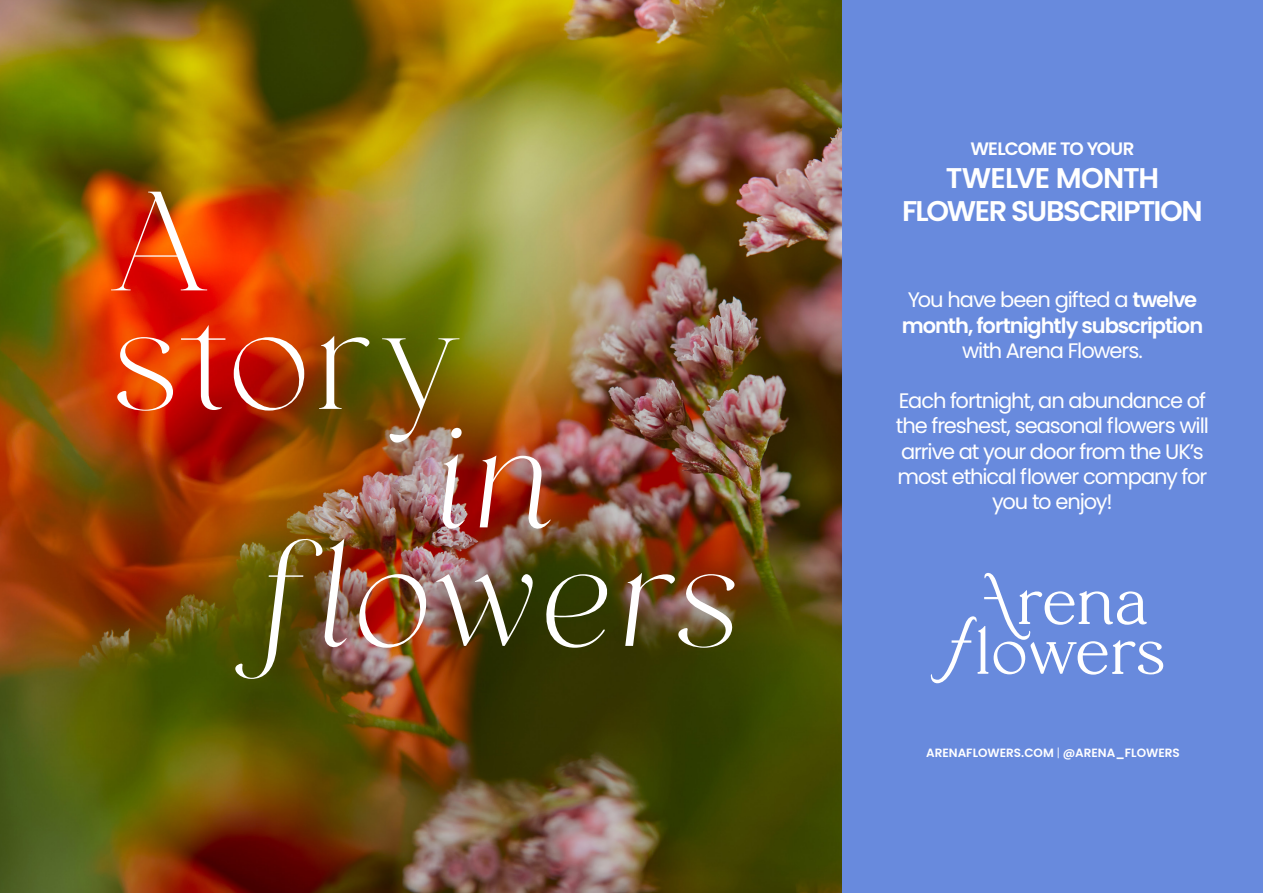
<style>
.page{position:relative;width:1263px;height:893px;background:#fff}
.page>*{position:absolute;margin:0;border:0;box-sizing:border-box;transform-origin:0 0}
.t1{font:italic 141px "HV Muse";letter-spacing:.035em;color:#fff}
.t2{font:141px "HV Muse";letter-spacing:.03em;color:#fff}
.t3{font:600 28.5px/33px "Poppins";letter-spacing:-.05em;color:#fff;text-align:center}
.t4{font:21px/25.2px "Poppins";letter-spacing:-.05em;color:#fff;text-align:center}
.t5{font:600 18px "Poppins";letter-spacing:-.04em;color:#fff}
.t6{font:600 12px "Poppins";color:#fff}
.s1{font-weight:600}
.s2{font-weight:300}
</style>
<div class="page">
<img style="left:0;top:0;width:842px;height:893px">
<div style="left:842px;top:0;width:421px;height:893px;background:#688add"></div>
<svg style="left:930px;top:573px;width:233px;height:110px"></svg>
<p class="t2" style="left:111px;top:148px;width:98px">A</p>
<p class="t2" style="left:111px;top:266px;width:349px">story</p>
<p class="t1" style="left:435px;top:385px;width:121px">in</p>
<p class="t1" style="left:261px;top:503px;width:482px">flowers</p>
<p class="t5" style="left:970px;top:139px;width:166px">WELCOME TO YOUR</p>
<p class="t3" style="left:902px;top:162px;width:302px">TWELVE MONTH<br>FLOWER SUBSCRIPTION</p>
<p class="t4" style="left:902px;top:287px;width:303px">You have been gifted a <span class="s1">twelve month, fortnightly subscription </span>with Arena Flowers.</p>
<p class="t4" style="left:896px;top:388px;width:314px">Each fortnight, an abundance of the freshest, seasonal flowers will arrive at your door from the UK’s most ethical flower company for you to enjoy!</p>
<p class="t6" style="left:926px;top:745px;width:255px">ARENAFLOWERS.COM <span class="s2">|</span> @ARENA_FLOWERS</p>
</div>
